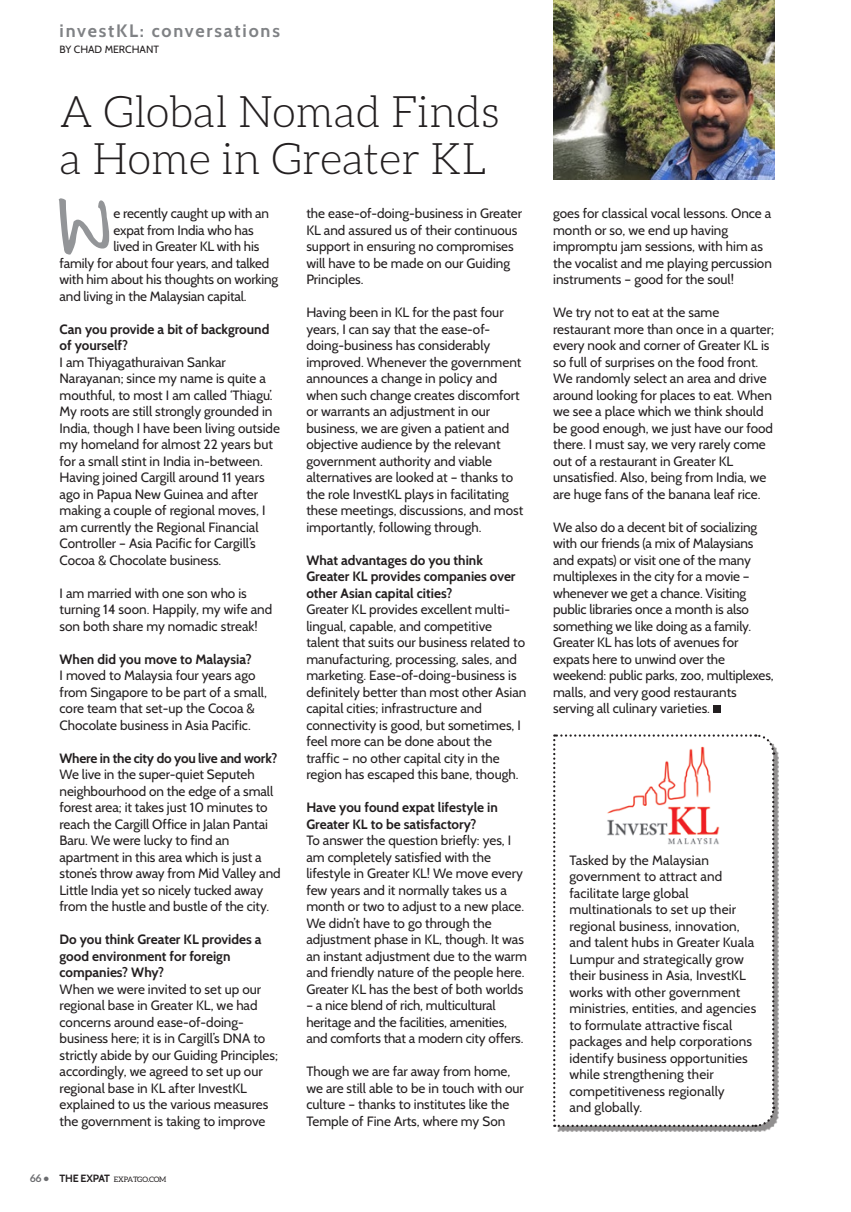
<style>
.page{position:relative;width:851px;height:1212px;background:#fff}
.page>*{position:absolute;margin:0;border:0;box-sizing:border-box;transform-origin:0 0}
._1Bodytext_ROP_DropC{font:94.5px "Christopherhand";color:#939598}
.Heading_ROP{font:300 43.5px/46.5px "Aleo";color:#231f20}
.t1{font:700 18px "Cabin";letter-spacing:.1em;color:#808285}
._1Bodytext_ROP{font:13.5px/16.5px "Cabin";color:#231f20}
._1Bodytext_ROP-2{font:700 13.5px/16.5px "Cabin";color:#231f20}
._1Bodytext_ROP_DropC-2{font:13.5px "Cabin";letter-spacing:-.01em;color:#231f20}
._1Bodytext_ROP-3{font:700 13.5px "Cabin";letter-spacing:-.02em;color:#231f20}
.Byline{font:10.5px "Cabin";color:#231f20}
.t2{font:7.5px "Aleo";letter-spacing:-.02em;color:#231f20}
.s1{font-weight:700;font-size:10.5px;color:#6c6d70}
.s2{font-family:"Cabin";font-weight:700;font-size:10.5px}
</style>
<div class="page">
<hr style="left:850px;top:0;width:1px;height:780px;background:#9082bd">
<div style="left:557px;top:739px;width:221px;height:392px;background:#918f8f"></div>
<div style="left:553px;top:734px;width:222px;height:394px;background:#fff"></div>
<img style="left:593px;top:741px;width:140px;height:108px">
<div style="left:713px;top:705px;width:8px;height:8px;background:#231f20"></div>
<img style="left:553px;top:0;width:221px;height:180px">
<p class="t1" style="left:60px;top:20px;width:222px">investKL: conversations</p>
<p class="Byline" style="left:60px;top:43px;width:101px">BY CHAD MERCHANT</p>
<p class="Heading_ROP" style="left:60px;top:88px;width:441px">A Global Nomad Finds a Home in Greater KL</p>
<p class="_1Bodytext_ROP" style="left:306px;top:205px;width:217px">the ease-of-doing-business in Greater<br>KL and assured us of their continuous support in ensuring no compromises will have to be made on our Guiding<br>Principles.</p>
<p class="_1Bodytext_ROP" style="left:306px;top:304px;width:218px">Having been in KL for the past four years, I can say that the ease-of&shy;doing-business has considerably improved. Whenever the government announces a change in policy and when such change creates discomfort or warrants an adjustment in our business, we are given a patient and objective audience by the relevant government authority and viable alternatives are looked at – thanks to the role InvestKL plays in facilitating these meetings, discussions, and most importantly, following through.</p>
<p class="_1Bodytext_ROP-2" style="left:306px;top:552px;width:211px">What advantages do you think<br>Greater KL provides companies over other Asian capital cities?</p>
<p class="_1Bodytext_ROP" style="left:306px;top:601px;width:221px">Greater KL provides excellent multi&shy;lingual, capable, and competitive talent that suits our business related to manufacturing, processing, sales, and marketing. Ease-of-doing-business is definitely better than most other Asian capital cities; infrastructure and connectivity is good, but sometimes, I feel more can be done about the traffic – no other capital city in the region has escaped this bane, though.</p>
<p class="_1Bodytext_ROP-2" style="left:306px;top:799px;width:193px">Have you found expat lifestyle in<br>Greater KL to be satisfactory?</p>
<p class="_1Bodytext_ROP" style="left:306px;top:832px;width:222px">To answer the question briefly: yes, I am completely satisfied with the lifestyle in Greater KL! We move every few years and it normally takes us a month or two to adjust to a new place.<br>We didn’t have to go through the adjustment phase in KL, though. It was an instant adjustment due to the warm and friendly nature of the people here.<br>Greater KL has the best of both worlds</p>
<p class="_1Bodytext_ROP" style="left:306px;top:997px;width:218px">– a nice blend of rich, multicultural heritage and the facilities, amenities, and comforts that a modern city offers.</p>
<p class="_1Bodytext_ROP" style="left:306px;top:1063px;width:219px">Though we are far away from home, we are still able to be in touch with our culture – thanks to institutes like the Temple of Fine Arts, where my Son</p>
<p class="_1Bodytext_ROP_DropC" style="left:60px;top:186px;width:53px">W</p>
<p class="_1Bodytext_ROP_DropC-2" style="left:113px;top:205px;width:157px">e recently caught up with an</p>
<p class="_1Bodytext_ROP_DropC-2" style="left:113px;top:222px;width:142px">expat from India who has</p>
<p class="_1Bodytext_ROP_DropC-2" style="left:113px;top:238px;width:147px">lived in Greater KL with his</p>
<p class="_1Bodytext_ROP_DropC-2" style="left:60px;top:255px;width:211px">family for about four years, and talked</p>
<p class="_1Bodytext_ROP_DropC-2" style="left:60px;top:271px;width:220px">with him about his thoughts on working</p>
<p class="_1Bodytext_ROP_DropC-2" style="left:60px;top:288px;width:188px">and living in the Malaysian capital.</p>
<p class="_1Bodytext_ROP-2" style="left:60px;top:321px;width:211px">Can you provide a bit of background of yourself?</p>
<p class="_1Bodytext_ROP" style="left:60px;top:354px;width:222px">I am Thiyagathuraivan Sankar Narayanan; since my name is quite a mouthful, to most I am called ‘Thiagu’.<br>My roots are still strongly grounded in India, though I have been living outside my homeland for almost 22 years but for a small stint in India in-between.<br>Having joined Cargill around 11 years ago in Papua New Guinea and after making a couple of regional moves, I am currently the Regional Financial Controller – Asia Pacific for Cargill’s Cocoa &amp; Chocolate business.</p>
<p class="_1Bodytext_ROP" style="left:60px;top:585px;width:214px">I am married with one son who is turning 14 soon. Happily, my wife and son both share my nomadic streak!</p>
<p class="_1Bodytext_ROP-2" style="left:60px;top:651px;width:194px">When did you move to Malaysia?</p>
<p class="_1Bodytext_ROP" style="left:60px;top:667px;width:209px">I moved to Malaysia four years ago from Singapore to be part of a small, core team that set-up the Cocoa &amp; Chocolate business in Asia Pacific.</p>
<p class="_1Bodytext_ROP-3" style="left:60px;top:750px;width:219px">Where in the city do you live and work?</p>
<p class="_1Bodytext_ROP" style="left:60px;top:766px;width:222px">We live in the super-quiet Seputeh neighbourhood on the edge of a small forest area; it takes just 10 minutes to reach the Cargill Office in Jalan Pantai Baru. We were lucky to find an apartment in this area which is just a stone’s throw away from Mid Valley and Little India yet so nicely tucked away from the hustle and bustle of the city.</p>
<p class="_1Bodytext_ROP-2" style="left:60px;top:931px;width:203px">Do you think Greater KL provides a good environment for foreign companies? Why?</p>
<p class="_1Bodytext_ROP" style="left:60px;top:981px;width:220px">When we were invited to set up our regional base in Greater KL, we had concerns around ease-of-doing&shy;business here; it is in Cargill’s DNA to strictly abide by our Guiding Principles; accordingly, we agreed to set up our regional base in KL after InvestKL explained to us the various measures the government is taking to improve</p>
<p class="t2" style="left:30px;top:1175px;width:138px"><span class="s1">66 •</span> <span class="s2">THE EXPAT</span> EXPATGO.COM</p>
<p class="_1Bodytext_ROP" style="left:553px;top:205px;width:220px">goes for classical vocal lessons. Once a month or so, we end up having impromptu jam sessions, with him as the vocalist and me playing percussion instruments – good for the soul!</p>
<p class="_1Bodytext_ROP" style="left:553px;top:304px;width:222px">We try not to eat at the same restaurant more than once in a quarter; every nook and corner of Greater KL is so full of surprises on the food front.<br>We randomly select an area and drive around looking for places to eat. When we see a place which we think should be good enough, we just have our food there. I must say, we very rarely come out of a restaurant in Greater KL unsatisfied. Also, being from India, we are huge fans of the banana leaf rice.</p>
<p class="_1Bodytext_ROP" style="left:553px;top:519px;width:222px">We also do a decent bit of socializing with our friends (a mix of Malaysians and expats) or visit one of the many multiplexes in the city for a movie – whenever we get a chance. Visiting public libraries once a month is also something we like doing as a family.<br>Greater KL has lots of avenues for expats here to unwind over the weekend: public parks, zoo, multiplexes, malls, and very good restaurants serving all culinary varieties.</p>
<p class="_1Bodytext_ROP" style="left:569px;top:851px;width:188px">Tasked by the Malaysian government to attract and facilitate large global multinationals to set up their regional business, innovation, and talent hubs in Greater Kuala<br>Lumpur and strategically grow their business in Asia, InvestKL works with other government ministries, entities, and agencies to formulate attractive fiscal packages and help corporations identify business opportunities while strengthening their competitiveness regionally<br>and globally.</p>
</div>
